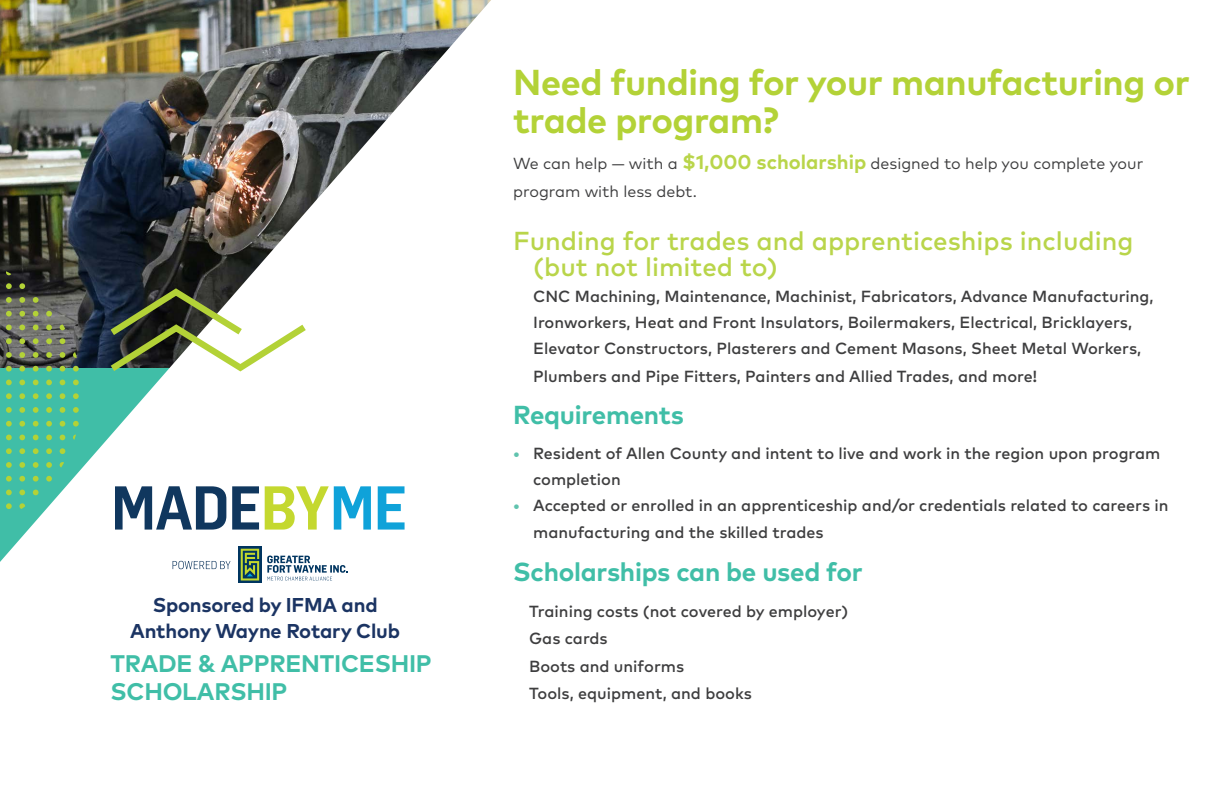
<style>
.page{position:relative;width:1224px;height:792px;background:#fff}
.page>*{position:absolute;margin:0;border:0;box-sizing:border-box;transform-origin:0 0}
.t1{font:700 36px/38px "Mark Pro";letter-spacing:-.01em;color:#b3d237}
.t2{font:500 26px/26px "Mark Pro";color:#b9d54a}
.t3{font:700 26px "Mark Pro";letter-spacing:-.01em;color:#40bea7}
.t4{font:700 24px/28px "Mark Pro";letter-spacing:-.01em;color:#40bea7}
.t5{font:700 20px "Mark Pro";letter-spacing:-.01em;color:#1b3463}
.t6{font:500 16.2px/26.4px "Mark Pro";color:#3e3e3f}
.t7{font:16px/27.4px "Mark Pro";color:#3e3e3f}
.s1{font-weight:700;font-size:20px;color:#b9d54a}
.s2{color:#60c3ae}
</style>
<div class="page">
<img style="left:0;top:0;width:491px;height:570px">
<svg style="left:0;top:256px;width:79px;height:314px"></svg>
<svg style="left:104px;top:285px;width:209px;height:92px"></svg>
<svg style="left:115px;top:486px;width:111px;height:44px"></svg>
<svg style="left:232px;top:486px;width:27px;height:44px"></svg>
<svg style="left:265px;top:486px;width:106px;height:44px"></svg>
<svg style="left:378px;top:486px;width:27px;height:44px"></svg>
<svg style="left:267px;top:556px;width:81px;height:25px"></svg>
<svg style="left:238px;top:546px;width:24px;height:37px"></svg>
<svg style="left:241px;top:549px;width:18px;height:32px"></svg>
<svg style="left:173px;top:561px;width:58px;height:8px"></svg>
<p class="t5" style="left:153px;top:590px;width:226px">Sponsored by IFMA and</p>
<p class="t5" style="left:130px;top:616px;width:271px">Anthony Wayne Rotary Club</p>
<p class="t4" style="left:111px;top:647px;width:323px">TRADE &amp; APPRENTICESHIP<br>SCHOLARSHIP</p>
<p class="t1" style="left:513px;top:61px;width:678px">Need funding for your manufacturing or trade program?</p>
<p class="t7" style="left:513px;top:149px;width:632px">We can help — with a <span class="s1">$1,000 scholarship</span> designed to help you complete your program with less debt.</p>
<p class="t2" style="left:533px;top:226px;width:602px;text-indent:-20px">Funding for trades and apprenticeships including (but not limited to)</p>
<p class="t6" style="left:533px;top:282px;width:622px">CNC Machining, Maintenance, Machinist, Fabricators, Advance Manufacturing, Ironworkers, Heat and Front Insulators, Boilermakers, Electrical, Bricklayers, Elevator Constructors, Plasterers and Cement Masons, Sheet Metal Workers, Plumbers and Pipe Fitters, Painters and Allied Trades, and more!</p>
<p class="t3" style="left:513px;top:395px;width:172px">Requirements</p>
<p class="t6" style="left:533px;top:439px;width:629px;text-indent:-20px"><span class="s2">•</span> Resident of Allen County and intent to live and work in the region upon program completion</p>
<p class="t6" style="left:533px;top:490px;width:637px;line-height:27.4px;text-indent:-20px"><span class="s2">•</span> Accepted or enrolled in an apprenticeship and/or credentials related to careers in manufacturing and the skilled trades</p>
<p class="t3" style="left:513px;top:552px;width:351px">Scholarships can be used for</p>
<p class="t6" style="left:529px;top:597px;width:321px">Training costs (not covered by employer)</p>
<p class="t6" style="left:529px;top:624px;width:80px">Gas cards</p>
<p class="t6" style="left:529px;top:652px;width:157px">Boots and uniforms</p>
<p class="t6" style="left:529px;top:679px;width:224px">Tools, equipment, and books</p>
</div>
